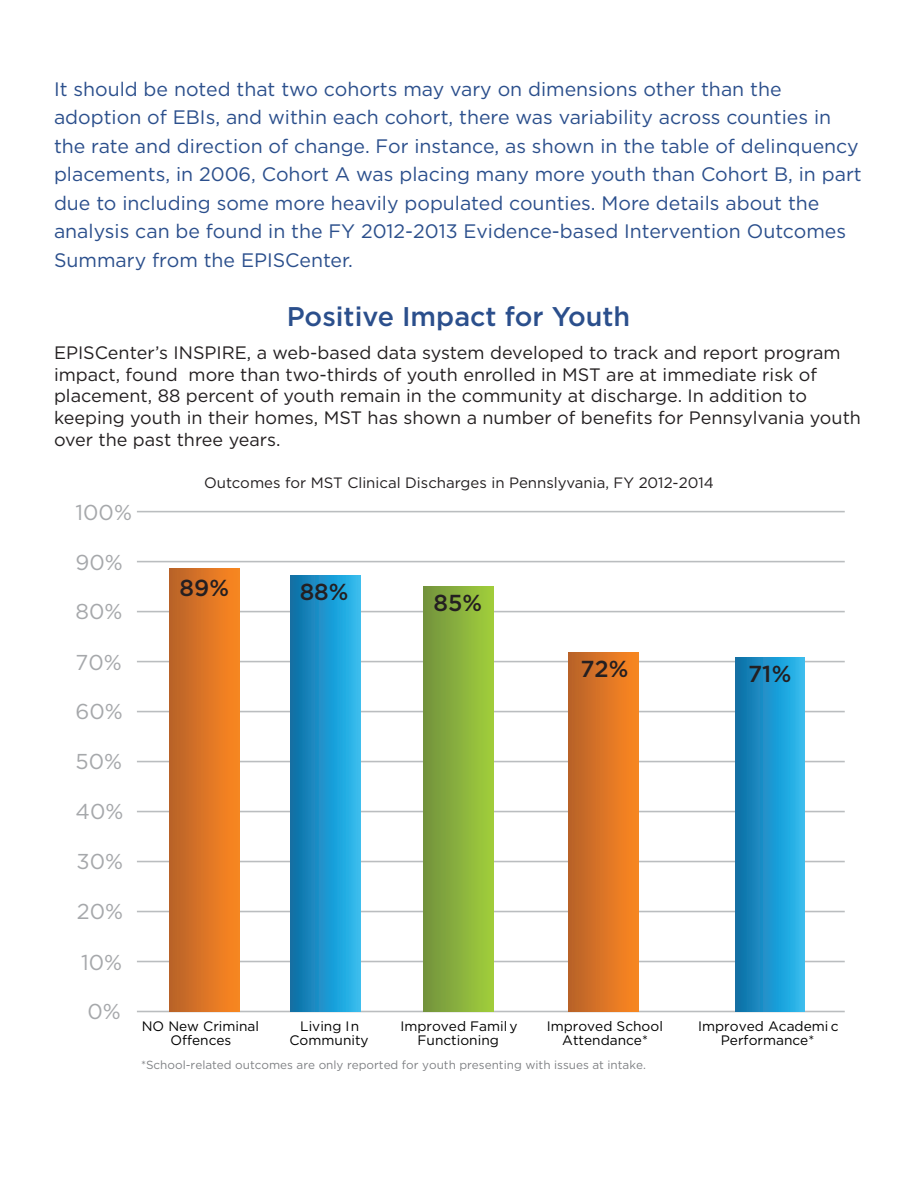
<style>
.page{position:relative;width:918px;height:1188px;background:#fff}
.page>*{position:absolute;margin:0;border:0;box-sizing:border-box;transform-origin:0 0}
.t1{font:500 27px "Gotham";color:#2b4f8c}
.t2{font:500 23.1px "Gotham";color:#241f21}
.t3{font:21.6px "Gotham";color:#a6a8ab}
.t4{font:19.5px/28.5px "Gotham";color:#2b4f8c}
.t5{font:18px/21.6px "Gotham";color:#231f20}
.t6{font:15px "Gotham";color:#231f20}
.t7{font:13.65px/14.7px "Gotham";color:#000;text-align:center}
.t8{font:11.7px "Gotham";color:#808285}
</style>
<div class="page">
<hr style="left:137px;top:1011px;width:708px;height:1px;background:#babdbf">
<hr style="left:137px;top:961px;width:708px;height:1px;background:#babdbf">
<hr style="left:137px;top:911px;width:708px;height:1px;background:#babdbf">
<hr style="left:137px;top:861px;width:708px;height:1px;background:#babdbf">
<hr style="left:137px;top:811px;width:708px;height:1px;background:#babdbf">
<hr style="left:137px;top:761px;width:708px;height:1px;background:#babdbf">
<hr style="left:137px;top:711px;width:708px;height:1px;background:#babdbf">
<hr style="left:137px;top:661px;width:708px;height:1px;background:#babdbf">
<hr style="left:137px;top:611px;width:708px;height:1px;background:#babdbf">
<hr style="left:137px;top:561px;width:708px;height:1px;background:#babdbf">
<hr style="left:137px;top:511px;width:708px;height:1px;background:#babdbf">
<div style="left:169px;top:569px;width:70px;height:442px;background:linear-gradient(to right,#b8622a,#fb8721)"></div>
<div style="left:291px;top:575px;width:69px;height:436px;background:linear-gradient(to right,#0d6fa7,#2dbef4)"></div>
<div style="left:424px;top:586px;width:70px;height:425px;background:linear-gradient(to right,#73933e,#a1ce3b)"></div>
<div style="left:568px;top:653px;width:70px;height:358px;background:linear-gradient(to right,#b8622a,#fb8721)"></div>
<div style="left:735px;top:658px;width:70px;height:353px;background:linear-gradient(to right,#0d6ea6,#2fbdf3)"></div>
<p class="t4" style="left:54px;top:74px;width:809px">It should be noted that two cohorts may vary on dimensions other than the adoption of EBIs, and within each cohort, there was variability across counties in the rate and direction of change. For instance, as shown in the table of delinquency placements, in 2006, Cohort A was placing many more youth than Cohort B, in part due to including some more heavily populated counties. More details about the analysis can be found in the FY 2012-2013 Evidence-based Intervention Outcomes Summary from the EPISCenter.</p>
<h1 class="t1" style="left:287px;top:301px;width:345px">Positive Impact for Youth</h1>
<p class="t5" style="left:54px;top:342px;width:809px">EPISCenter’s INSPIRE, a web-based data system developed to track and report program impact, found more than two-thirds of youth enrolled in MST are at immediate risk of placement, 88 percent of youth remain in the community at discharge. In addition to keeping youth in their homes, MST has shown a number of benefits for Pennsylvania youth over the past three years.</p>
<p class="t3" style="left:76px;top:501px;width:58px">100%</p>
<p class="t3" style="left:76px;top:551px;width:49px">90%</p>
<p class="t3" style="left:76px;top:600px;width:48px">80%</p>
<p class="t3" style="left:76px;top:651px;width:48px">70%</p>
<p class="t3" style="left:76px;top:700px;width:49px">60%</p>
<p class="t3" style="left:76px;top:750px;width:48px">50%</p>
<p class="t3" style="left:76px;top:799px;width:49px">40%</p>
<p class="t3" style="left:77px;top:850px;width:48px">30%</p>
<p class="t3" style="left:77px;top:899px;width:48px">20%</p>
<p class="t6" style="left:204px;top:474px;width:511px">Outcomes for MST Clinical Discharges in Pennslyvania, FY 2012-2014</p>
<p class="t2" style="left:180px;top:574px;width:51px">89%</p>
<p class="t2" style="left:300px;top:579px;width:50px">88%</p>
<p class="t2" style="left:434px;top:590px;width:50px">85%</p>
<p class="t2" style="left:580px;top:655px;width:49px">72%</p>
<p class="t2" style="left:748px;top:661px;width:45px">71%</p>
<p class="t3" style="left:81px;top:950px;width:43px">10%</p>
<p class="t3" style="left:88px;top:1000px;width:35px">0%</p>
<p class="t7" style="left:142px;top:1018px;width:119px">NO New Criminal<br>Offences</p>
<p class="t7" style="left:290px;top:1018px;width:81px">Living In<br>Community</p>
<p class="t7" style="left:400px;top:1018px;width:119px">Improved Family<br>Functioning</p>
<p class="t7" style="left:547px;top:1018px;width:118px">Improved School<br>Attendance*</p>
<p class="t7" style="left:698px;top:1018px;width:142px">Improved Academi c<br>Performance*</p>
<p class="t8" style="left:141px;top:1059px;width:506px">*School-related outcomes are only reported for youth presenting with issues at intake.</p>
</div>
